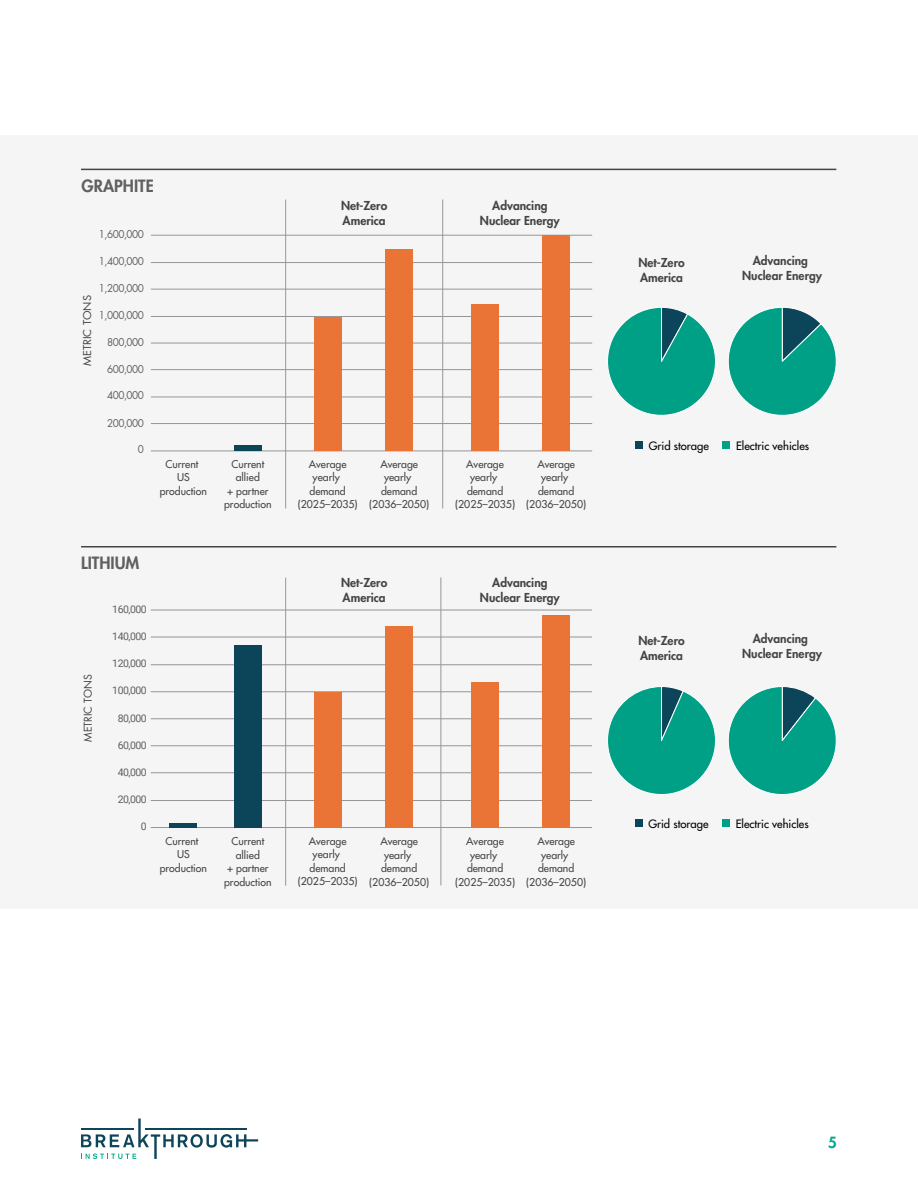
<style>
.page{position:relative;width:918px;height:1188px;background:#fff}
.page>*{position:absolute;margin:0;border:0;box-sizing:border-box;transform-origin:0 0}
.t1{font:800 16.5px "Futura Std";color:#606060}
.t2{font:800 15px "Futura Std";color:#00a88f}
.t3{font:800 12px/15px "Futura Std";color:#444}
.t4{font:500 11.25px "Futura Std";color:#000}
.t5{font:500 10.5px/13.5px "Futura Std";color:#444;text-align:center}
.t6{font:10.5px "Futura Std";letter-spacing:-.045em;color:#606060;scale:.95 1}
.t7{font:10.5px "Roboto";letter-spacing:-.045em;color:#606060}
.t8{font:10.5px "Futura Std";color:#444;scale:1.05 1}
.t9{font:10.5px "Futura Std";color:#444}
</style>
<div class="page">
<svg style="left:81px;top:1119px;width:177px;height:40px"></svg>
<div style="left:0;top:135px;width:918px;height:773px;background:#f5f5f5"></div>
<svg style="left:608px;top:307px;width:228px;height:108px"></svg>
<div style="left:635px;top:442px;width:8px;height:7px;background:#0c4559"></div>
<div style="left:723px;top:442px;width:7px;height:7px;background:#00a087"></div>
<hr style="left:81px;top:169px;width:755px;height:1px;background:#444">
<hr style="left:151px;top:423px;width:441px;height:1px;background:#969696">
<hr style="left:151px;top:397px;width:441px;height:1px;background:#969696">
<hr style="left:151px;top:369px;width:441px;height:1px;background:#969696">
<hr style="left:151px;top:343px;width:441px;height:1px;background:#969696">
<hr style="left:151px;top:316px;width:441px;height:1px;background:#969696">
<hr style="left:151px;top:289px;width:441px;height:1px;background:#969696">
<hr style="left:151px;top:262px;width:441px;height:1px;background:#969696">
<hr style="left:151px;top:235px;width:441px;height:1px;background:#969696">
<hr style="left:151px;top:451px;width:441px;height:1px;background:#969696">
<hr style="left:151px;top:800px;width:441px;height:1px;background:#969696">
<hr style="left:151px;top:773px;width:441px;height:1px;background:#969696">
<hr style="left:151px;top:746px;width:441px;height:1px;background:#969696">
<hr style="left:151px;top:719px;width:441px;height:1px;background:#969696">
<hr style="left:151px;top:692px;width:441px;height:1px;background:#969696">
<hr style="left:151px;top:665px;width:441px;height:1px;background:#969696">
<hr style="left:151px;top:637px;width:441px;height:1px;background:#969696">
<hr style="left:151px;top:610px;width:441px;height:1px;background:#969696">
<hr style="left:151px;top:827px;width:441px;height:1px;background:#969696">
<svg style="left:608px;top:687px;width:228px;height:107px"></svg>
<hr style="left:81px;top:546px;width:755px;height:1px;background:#444">
<div style="left:542px;top:235px;width:28px;height:216px;background:#ea7436"></div>
<div style="left:471px;top:304px;width:28px;height:147px;background:#ea7436"></div>
<div style="left:385px;top:249px;width:28px;height:202px;background:#ea7436"></div>
<div style="left:314px;top:317px;width:28px;height:134px;background:#ea7436"></div>
<div style="left:234px;top:446px;width:28px;height:5px;background:#0c4559"></div>
<hr style="left:285px;top:200px;width:1px;height:309px;background:#969696">
<hr style="left:442px;top:199px;width:1px;height:309px;background:#969696">
<div style="left:635px;top:820px;width:7px;height:7px;background:#0c4559"></div>
<div style="left:722px;top:820px;width:8px;height:7px;background:#00a087"></div>
<div style="left:542px;top:615px;width:28px;height:212px;background:#ea7436"></div>
<div style="left:471px;top:682px;width:28px;height:145px;background:#ea7436"></div>
<div style="left:385px;top:626px;width:28px;height:201px;background:#ea7436"></div>
<div style="left:314px;top:692px;width:28px;height:135px;background:#ea7436"></div>
<div style="left:234px;top:645px;width:28px;height:182px;background:#0c4559"></div>
<hr style="left:170px;top:823px;width:27px;height:4px;background:#0c4559">
<hr style="left:285px;top:578px;width:1px;height:308px;background:#969696">
<hr style="left:441px;top:577px;width:1px;height:308px;background:#969696">
<p class="t1" style="left:82px;top:175px;width:74px">GRAPHITE</p>
<p class="t6" style="left:99px;top:228px;width:49px">1,600,000</p>
<p class="t8" style="left:81px;top:366px;width:69px;rotate:-90deg">METRIC TONS</p>
<p class="t6" style="left:99px;top:254px;width:49px">1,400,000</p>
<p class="t6" style="left:99px;top:282px;width:49px">1,200,000</p>
<p class="t6" style="left:99px;top:308px;width:49px">1,000,000</p>
<p class="t6" style="left:107px;top:336px;width:41px">800,000</p>
<p class="t6" style="left:107px;top:362px;width:41px">600,000</p>
<p class="t6" style="left:107px;top:389px;width:41px">400,000</p>
<p class="t6" style="left:107px;top:416px;width:41px">200,000</p>
<p class="t6" style="left:138px;top:443px;width:8px">0</p>
<p class="t5" style="left:160px;top:457px;width:49px">Current<br>US production</p>
<p class="t5" style="left:224px;top:457px;width:49px">Current allied<br>+ partner production</p>
<p class="t1" style="left:81px;top:553px;width:60px">LITHIUM</p>
<p class="t9" style="left:81px;top:742px;width:69px;rotate:-90deg">METRIC TONS</p>
<p class="t7" style="left:112px;top:602px;width:36px">160,000</p>
<p class="t7" style="left:112px;top:629px;width:36px">140,000</p>
<p class="t7" style="left:112px;top:656px;width:36px">120,000</p>
<p class="t7" style="left:112px;top:683px;width:36px">100,000</p>
<p class="t7" style="left:118px;top:711px;width:31px">80,000</p>
<p class="t7" style="left:118px;top:738px;width:31px">60,000</p>
<p class="t7" style="left:118px;top:765px;width:31px">40,000</p>
<p class="t7" style="left:118px;top:792px;width:31px">20,000</p>
<p class="t7" style="left:141px;top:819px;width:7px">0</p>
<p class="t5" style="left:160px;top:834px;width:49px">Current<br>US production</p>
<p class="t5" style="left:224px;top:834px;width:49px">Current allied<br>+ partner production</p>
<p class="t3" style="left:341px;top:198px;width:48px">Net-Zero<br>America</p>
<p class="t3" style="left:480px;top:198px;width:81px;text-align:center">Advancing<br>Nuclear Energy</p>
<p class="t5" style="left:298px;top:457px;width:61px">Average yearly demand (2025–2035)</p>
<p class="t5" style="left:369px;top:457px;width:61px">Average yearly demand (2036–2050)</p>
<p class="t5" style="left:455px;top:457px;width:61px">Average yearly demand (2025–2035)</p>
<p class="t5" style="left:526px;top:457px;width:61px">Average yearly demand (2036–2050)</p>
<p class="t3" style="left:341px;top:575px;width:48px">Net-Zero<br>America</p>
<p class="t3" style="left:480px;top:575px;width:81px;text-align:center">Advancing<br>Nuclear Energy</p>
<p class="t5" style="left:298px;top:834px;width:61px">Average yearly demand (2025–2035)</p>
<p class="t5" style="left:369px;top:834px;width:61px">Average yearly demand (2036–2050)</p>
<p class="t5" style="left:455px;top:834px;width:61px">Average yearly demand (2025–2035)</p>
<p class="t5" style="left:526px;top:834px;width:61px">Average yearly demand (2036–2050)</p>
<p class="t3" style="left:638px;top:255px;width:48px">Net-Zero<br>America</p>
<p class="t3" style="left:742px;top:253px;width:81px;text-align:center">Advancing<br>Nuclear Energy</p>
<p class="t4" style="left:649px;top:439px;width:62px">Grid storage</p>
<p class="t4" style="left:736px;top:439px;width:75px">Electric vehicles</p>
<p class="t3" style="left:638px;top:633px;width:48px">Net-Zero<br>America</p>
<p class="t3" style="left:742px;top:631px;width:81px;text-align:center">Advancing<br>Nuclear Energy</p>
<p class="t4" style="left:648px;top:817px;width:62px">Grid storage</p>
<p class="t4" style="left:736px;top:817px;width:75px">Electric vehicles</p>
<h2 class="t2" style="left:828px;top:1132px;width:10px">5</h2>
</div>
